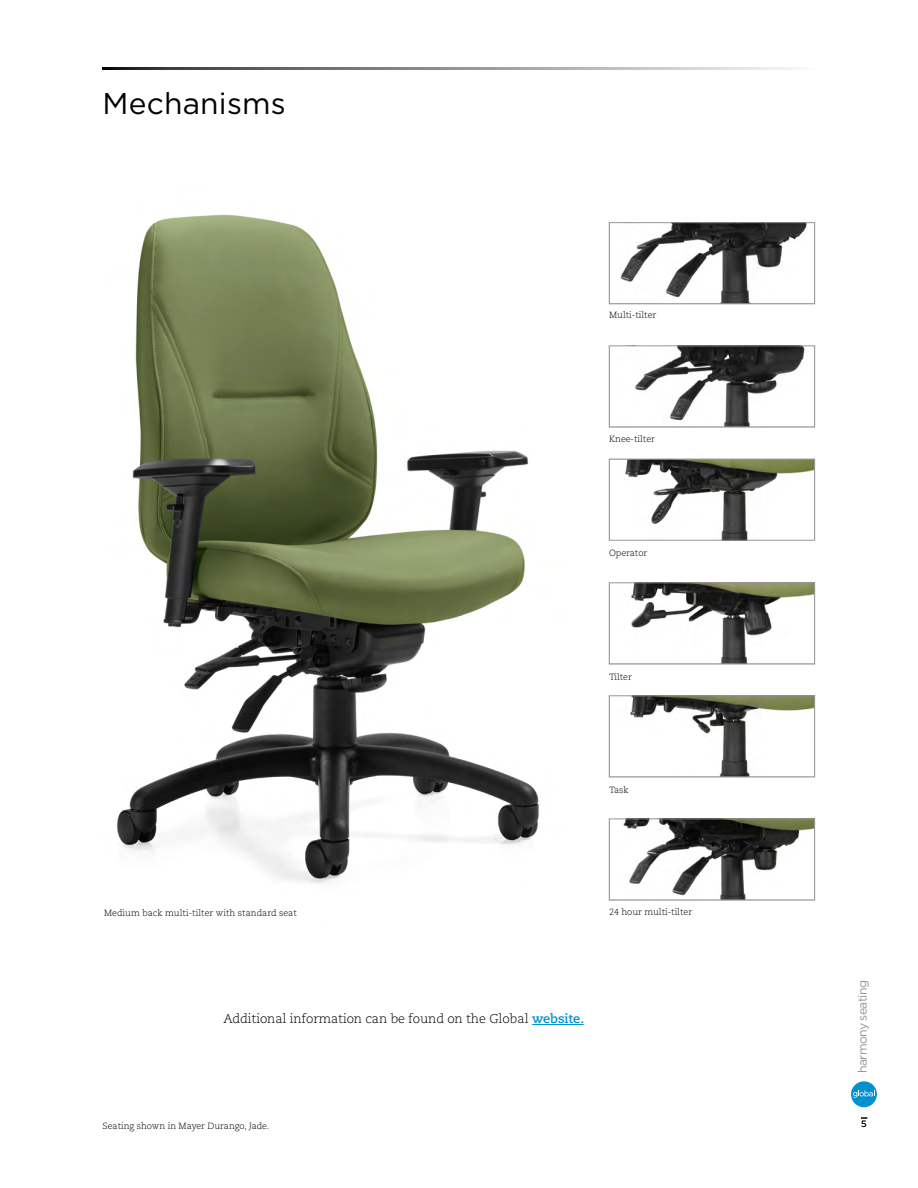
<style>
.page{position:relative;width:918px;height:1188px;background:#fff}
.page>*{position:absolute;margin:0;border:0;box-sizing:border-box;transform-origin:0 0}
.t1{font:30px "Gotham";letter-spacing:.005em;color:#000}
.t2{font:300 12.75px "Caecilia LT Std";letter-spacing:-.01em;color:#000}
.t3{font:12.3px "Gotham";letter-spacing:-.05em;color:#939598}
.t4{font:300 9px "Caecilia LT Std";letter-spacing:-.005em;color:#000}
.t5{font:9px "Gotham";color:#000}
.s1{font-weight:700;color:#0091d1}
</style>
<div class="page">
<img style="left:117px;top:214px;width:422px;height:669px">
<div style="left:851px;top:1081px;width:26px;height:26px;background:#0091d1;border-radius:50%"></div>
<svg style="left:853px;top:1090px;width:22px;height:8px"></svg>
<svg style="left:103px;top:68px;width:693px;height:1px"></svg>
<hr style="left:532px;top:1024px;width:52px;height:1px;background:#0091d1">
<svg style="left:620px;top:224px;width:187px;height:78px"></svg>
<div style="left:609px;top:222px;width:206px;height:82px;border:1px solid #939598"></div>
<svg style="left:635px;top:348px;width:170px;height:77px"></svg>
<div style="left:609px;top:346px;width:206px;height:81px;border:1px solid #939598"></div>
<svg style="left:625px;top:461px;width:188px;height:78px"></svg>
<div style="left:609px;top:459px;width:206px;height:82px;border:1px solid #939598"></div>
<svg style="left:631px;top:585px;width:182px;height:77px"></svg>
<div style="left:609px;top:583px;width:206px;height:81px;border:1px solid #939598"></div>
<svg style="left:623px;top:821px;width:190px;height:77px"></svg>
<div style="left:609px;top:819px;width:206px;height:81px;border:1px solid #939598"></div>
<svg style="left:630px;top:698px;width:183px;height:77px"></svg>
<div style="left:609px;top:696px;width:206px;height:81px;border:1px solid #939598"></div>
<h1 class="t1" style="left:103px;top:84px;width:185px">Mechanisms</h1>
<p class="t4" style="left:609px;top:310px;width:49px">Multi-tilter</p>
<p class="t4" style="left:609px;top:434px;width:47px">Knee-tilter</p>
<p class="t4" style="left:609px;top:548px;width:40px">Operator</p>
<p class="t4" style="left:609px;top:671px;width:24px">Tilter</p>
<p class="t4" style="left:609px;top:784px;width:21px">Task</p>
<p class="t4" style="left:104px;top:908px;width:194px">Medium back multi-tilter with standard seat</p>
<p class="t4" style="left:609px;top:907px;width:85px">24 hour multi-tilter</p>
<h2 class="t2" style="left:224px;top:1012px;width:362px">Additional information can be found on the Global <span class="s1">website.</span></h2>
<p class="t4" style="left:103px;top:1120px;width:168px">Seating shown in Mayer Durango, Jade.</p>
<h3 class="t3" style="left:854px;top:1073px;width:95px;rotate:-90deg">harmony seating</h3>
<p class="t5" style="left:861px;top:1119px;width:7px">5</p>
</div>
